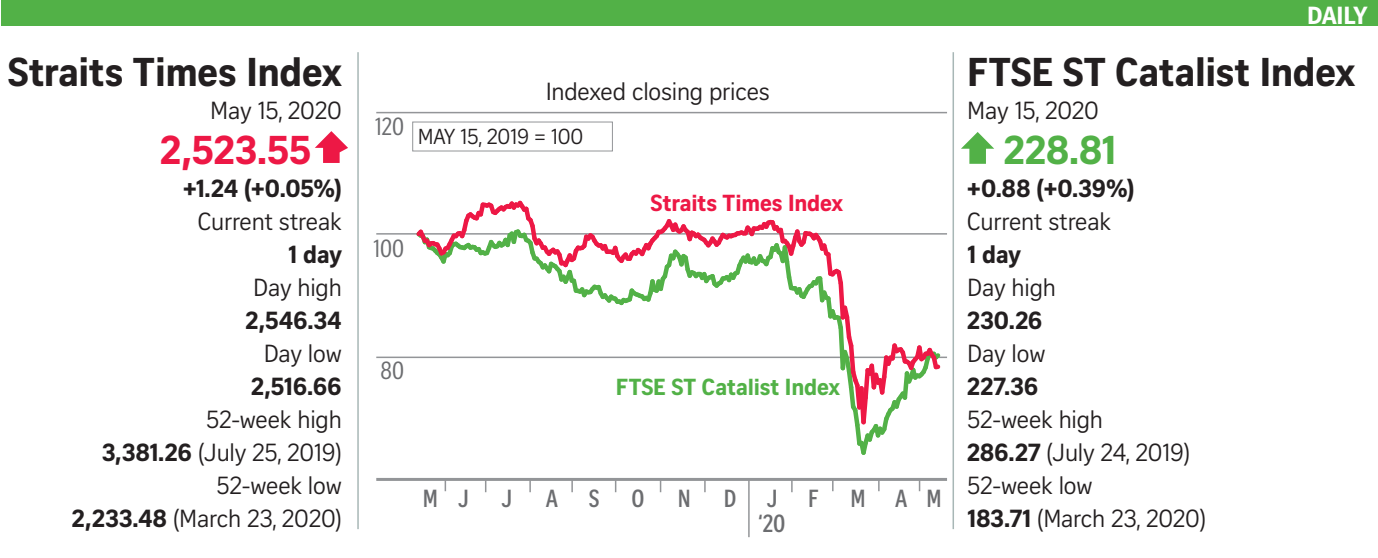
<style>
.page{position:relative;width:1378px;height:558px;background:#fff}
.page>*{position:absolute;margin:0;border:0;box-sizing:border-box;transform-origin:0 0}
.t1{font:700 39px "Curator Serp Text";letter-spacing:-.01em;color:#231f20}
.t2{font:700 39px "Curator Serp Text";color:#ed1845}
.t3{font:700 39px "Curator Serp Text";color:#52b147}
.t4{font:24px/33px "Curator Serp Text";letter-spacing:-.01em;color:#231f20;text-align:right}
.t5{font:700 24px "Curator Serp Text";letter-spacing:-.01em;color:#231f20}
.t6{font:700 24px/25.5px "Curator Head Cond ST Semi";color:#6c6d70;text-align:center}
.t7{font:24px "Curator Head Cond ST Regular";color:#6c6d70}
.t8{font:700 24px "Curator Serp Text";letter-spacing:-.02em;color:#fff}
.t9{font:22.5px "Curator Head ST Bold";letter-spacing:-.01em;color:#52b147}
.t10{font:22.5px "Curator Head ST Bold";letter-spacing:-.01em;color:#ed1845}
.t11{font:21px "Curator Serp Text";letter-spacing:-.01em;color:#231f20}
.s1{font-weight:700}
</style>
<div class="page">
<div style="left:2px;top:0;width:1376px;height:26px;background:#52b147"></div>
<svg style="left:961px;top:132px;width:33px;height:32px"></svg>
<svg style="left:315px;top:131px;width:33px;height:32px"></svg>
<div style="left:412px;top:121px;width:201px;height:30px;background:#fff;border:1px solid #939598"></div>
<hr style="left:357px;top:52px;width:2px;height:476px;background:#a8b7b6">
<hr style="left:952px;top:52px;width:2px;height:476px;background:#a8b7b6">
<hr style="left:376px;top:477px;width:571px;height:3px;background:#939598">
<hr style="left:376px;top:356px;width:571px;height:1px;background:#939598">
<hr style="left:376px;top:233px;width:571px;height:1px;background:#939598">
<hr style="left:376px;top:112px;width:571px;height:1px;background:#939598">
<svg style="left:412px;top:200px;width:532px;height:255px"></svg>
<hr style="left:748px;top:478px;width:1px;height:58px;background:#939598">
<svg style="left:444px;top:480px;width:2px;height:10px"></svg>
<svg style="left:529px;top:480px;width:2px;height:11px"></svg>
<svg style="left:571px;top:480px;width:2px;height:11px"></svg>
<h1 class="t1" style="left:8px;top:48px;width:335px">Straits Times Index</h1>
<p class="t4" style="left:210px;top:93px;width:133px">May 15, 2020</p>
<h1 class="t2" style="left:160px;top:126px;width:153px">2,523.55</h1>
<p class="t5" style="left:183px;top:173px;width:160px">+1.24 (+0.05%)</p>
<p class="t4" style="left:198px;top:204px;width:145px">Current streak</p>
<p class="t5" style="left:288px;top:239px;width:55px">1 day</p>
<p class="t4" style="left:253px;top:270px;width:90px">Day high</p>
<p class="t5" style="left:245px;top:305px;width:98px">2,546.34</p>
<p class="t4" style="left:264px;top:336px;width:80px">Day low</p>
<p class="t5" style="left:251px;top:371px;width:92px">2,516.66</p>
<p class="t4" style="left:72px;top:402px;width:271px">52-week high<br><span class="s1">3,381.26</span> (July 25, 2019)<br>52-week low<br><span class="s1">2,233.48</span> (March 23, 2020)</p>
<p class="t7" style="left:375px;top:114px;width:30px">120</p>
<p class="t4" style="left:546px;top:75px;width:226px">Indexed closing prices</p>
<p class="t11" style="left:418px;top:124px;width:167px">MAY 15, 2019 = 100</p>
<p class="t7" style="left:374px;top:235px;width:32px">100</p>
<p class="t10" style="left:650px;top:188px;width:194px">Straits Times Index</p>
<p class="t7" style="left:380px;top:357px;width:25px">80</p>
<p class="t9" style="left:616px;top:373px;width:226px">FTSE ST Catalist Index</p>
<p class="t6" style="left:423px;top:485px;width:47px">M J</p>
<p class="t6" style="left:501px;top:485px;width:12px">J</p>
<p class="t6" style="left:546px;top:485px;width:14px">A</p>
<p class="t6" style="left:589px;top:485px;width:12px">S</p>
<p class="t6" style="left:631px;top:485px;width:15px">O</p>
<p class="t6" style="left:678px;top:485px;width:14px">N</p>
<p class="t6" style="left:724px;top:485px;width:14px">D</p>
<p class="t6" style="left:808px;top:485px;width:12px">F</p>
<p class="t6" style="left:850px;top:485px;width:93px">M AM</p>
<p class="t6" style="left:758px;top:485px;width:28px">J ‘20</p>
<p class="t8" style="left:1307px;top:1px;width:62px">DAILY</p>
<h1 class="t1" style="left:967px;top:48px;width:389px">FTSE ST Catalist Index</h1>
<p class="t4" style="left:967px;top:93px;width:133px">May 15, 2020</p>
<h1 class="t3" style="left:1004px;top:126px;width:114px">228.81</h1>
<p class="t5" style="left:967px;top:173px;width:169px">+0.88 (+0.39%)</p>
<p class="t4" style="left:967px;top:204px;width:145px">Current streak</p>
<p class="t5" style="left:967px;top:239px;width:55px">1 day</p>
<p class="t4" style="left:967px;top:270px;width:90px">Day high</p>
<p class="t5" style="left:967px;top:305px;width:77px">230.26</p>
<p class="t4" style="left:967px;top:336px;width:80px">Day low</p>
<p class="t5" style="left:967px;top:371px;width:73px">227.36</p>
<p class="t4" style="left:967px;top:402px;width:240px;text-align:left">52-week high<br><span class="s1">286.27</span> (July 24, 2019)<br>52-week low<br><span class="s1">183.71</span> (March 23, 2020)</p>
</div>
